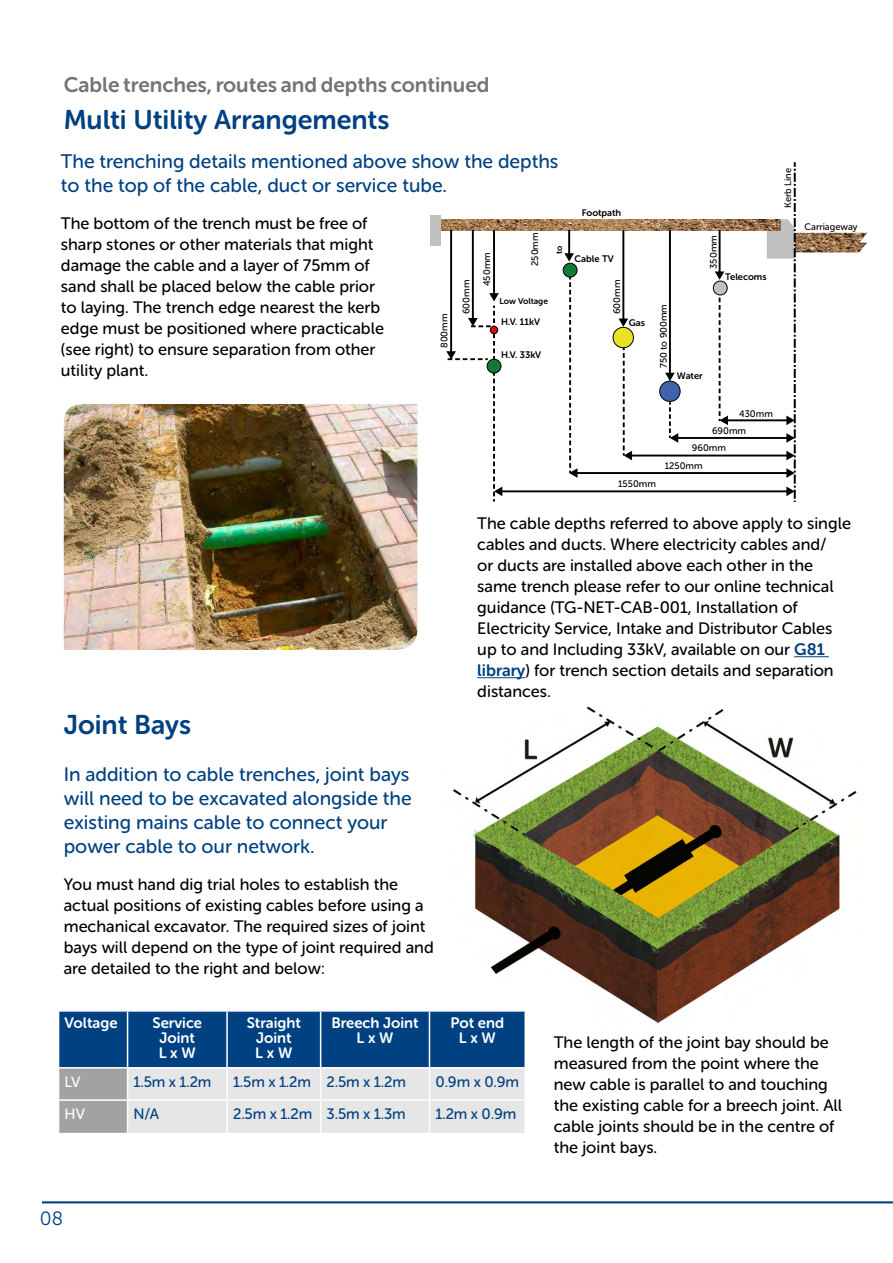
<style>
.page{position:relative;width:893px;height:1263px;background:#fff}
.page>*{position:absolute;margin:0;border:0;box-sizing:border-box;transform-origin:0 0}
.t1{font:27px "Museo Sans Rounded 700";color:#004182}
.t2{font:21px "Museo Sans Rounded 700";color:#757474}
.t3{font:19.5px/24px "Museo Sans Rounded 500";color:#004182}
.t4{font:19.05px "Museo Sans Rounded 300";color:#004182}
.t5{font:16.5px/21px "Museo Sans Rounded 500";color:#000}
.t6{font:15px "Museo Sans Rounded 500";letter-spacing:-.01em;color:#004182}
.t7{font:15px/15px "Museo Sans Rounded 700";color:#fff;text-align:center}
.t8{font:15px "Museo Sans Rounded 500";color:#fff}
.t9{font:9.45px "Museo Sans Rounded 500";color:#000}
.t10{font:9.45px "Museo Sans Rounded 700";color:#000}
.t11{font:8.55px "Museo Sans Rounded 700";color:#000}
.s1{font-family:"Museo Sans Rounded 700";color:#004182}
</style>
<div class="page">
<hr style="left:42px;top:1201px;width:851px;height:2px;background:#004182">
<img style="left:64px;top:404px;width:353px;height:246px">
<img style="left:796px;top:233px;width:71px;height:19px">
<img style="left:440px;top:219px;width:327px;height:11px">
<hr style="left:719px;top:230px;width:2px;height:43px;background:#000">
<svg style="left:715px;top:271px;width:9px;height:9px"></svg>
<div style="left:713px;top:281px;width:14px;height:14px;background:#c1c0c0;border-radius:50%"></div>
<div style="left:713px;top:281px;width:15px;height:14px;border:1px solid #000;border-radius:50%"></div>
<hr style="left:726px;top:419px;width:62px;height:2px;background:#000">
<svg style="left:719px;top:292px;width:9px;height:133px"></svg>
<hr style="left:677px;top:437px;width:111px;height:2px;background:#000">
<hr style="left:631px;top:455px;width:157px;height:1px;background:#000">
<hr style="left:576px;top:472px;width:212px;height:2px;background:#000">
<hr style="left:501px;top:490px;width:287px;height:2px;background:#000">
<svg style="left:767px;top:162px;width:29px;height:340px"></svg>
<svg style="left:669px;top:402px;width:9px;height:41px"></svg>
<svg style="left:623px;top:348px;width:9px;height:112px"></svg>
<hr style="left:669px;top:230px;width:2px;height:144px;background:#000">
<svg style="left:665px;top:373px;width:10px;height:8px"></svg>
<hr style="left:622px;top:230px;width:2px;height:90px;background:#000">
<svg style="left:619px;top:319px;width:9px;height:8px"></svg>
<svg style="left:569px;top:278px;width:8px;height:200px"></svg>
<hr style="left:568px;top:230px;width:2px;height:25px;background:#000">
<svg style="left:564px;top:253px;width:10px;height:9px"></svg>
<hr style="left:493px;top:230px;width:2px;height:65px;background:#000">
<div style="left:660px;top:381px;width:20px;height:20px;background:#3f63ad;border-radius:50%"></div>
<div style="left:659px;top:381px;width:22px;height:21px;border:1px solid #000;border-radius:50%"></div>
<div style="left:613px;top:327px;width:20px;height:21px;background:#e9e225;border-radius:50%"></div>
<div style="left:613px;top:327px;width:21px;height:21px;border:1px solid #000;border-radius:50%"></div>
<div style="left:563px;top:263px;width:14px;height:14px;background:#117a34;border-radius:50%"></div>
<div style="left:563px;top:263px;width:15px;height:15px;border:1px solid #000;border-radius:50%"></div>
<div style="left:430px;top:216px;width:10px;height:30px;background:#c1c0c0"></div>
<hr style="left:472px;top:230px;width:2px;height:89px;background:#000">
<hr style="left:450px;top:230px;width:2px;height:123px;background:#000">
<svg style="left:446px;top:293px;width:56px;height:208px"></svg>
<hr style="left:794px;top:656px;width:35px;height:1px;background:#004182">
<hr style="left:477px;top:677px;width:48px;height:1px;background:#004182">
<img style="left:453px;top:706px;width:404px;height:318px">
<svg style="left:59px;top:1012px;width:465px;height:121px;background:#7694b2"></svg>
<hr style="left:127px;top:1012px;width:1px;height:55px;background:#fff">
<hr style="left:226px;top:1012px;width:2px;height:55px;background:#fff">
<hr style="left:320px;top:1012px;width:1px;height:55px;background:#fff">
<hr style="left:429px;top:1010px;width:97px;height:2px;background:#fff">
<hr style="left:429px;top:1012px;width:1px;height:55px;background:#fff">
<hr style="left:524px;top:1012px;width:2px;height:55px;background:#fff">
<hr style="left:58px;top:1067px;width:70px;height:1px;background:#fff">
<hr style="left:128px;top:1067px;width:99px;height:1px;background:#fff">
<hr style="left:127px;top:1068px;width:1px;height:31px;background:#fff">
<hr style="left:227px;top:1067px;width:94px;height:1px;background:#fff">
<hr style="left:226px;top:1068px;width:2px;height:31px;background:#fff">
<hr style="left:321px;top:1067px;width:108px;height:1px;background:#fff">
<hr style="left:320px;top:1068px;width:1px;height:31px;background:#fff">
<hr style="left:429px;top:1067px;width:97px;height:1px;background:#fff">
<hr style="left:429px;top:1068px;width:1px;height:31px;background:#fff">
<hr style="left:58px;top:1099px;width:70px;height:2px;background:#fff">
<hr style="left:128px;top:1099px;width:99px;height:2px;background:#fff">
<hr style="left:127px;top:1101px;width:1px;height:32px;background:#fff">
<hr style="left:227px;top:1099px;width:94px;height:2px;background:#fff">
<hr style="left:226px;top:1101px;width:2px;height:32px;background:#fff">
<hr style="left:321px;top:1099px;width:108px;height:2px;background:#fff">
<hr style="left:320px;top:1101px;width:1px;height:32px;background:#fff">
<hr style="left:429px;top:1099px;width:97px;height:2px;background:#fff">
<hr style="left:429px;top:1101px;width:1px;height:32px;background:#fff">
<p class="t2" style="left:64px;top:73px;width:427px">Cable trenches, routes and depths continued</p>
<h1 class="t1" style="left:64px;top:104px;width:327px">Multi Utility Arrangements</h1>
<p class="t3" style="left:61px;top:149px;width:499px">The trenching details mentioned above show the depths to the top of the cable, duct or service tube.</p>
<p class="t5" style="left:61px;top:213px;width:325px">The bottom of the trench must be free of sharp stones or other materials that might damage the cable and a layer of 75mm of sand shall be placed below the cable prior to laying. The trench edge nearest the kerb edge must be positioned where practicable (see right) to ensure separation from other utility plant.</p>
<p class="t9" style="left:439px;top:348px;width:36px;rotate:-90deg">800mm</p>
<p class="t9" style="left:461px;top:314px;width:36px;rotate:-90deg">600mm</p>
<p class="t9" style="left:482px;top:286px;width:35px;rotate:-90deg">450mm</p>
<p class="t9" style="left:530px;top:266px;width:35px;rotate:-90deg">250mm</p>
<p class="t11" style="left:554px;top:254px;width:10px;rotate:-90deg">to</p>
<p class="t11" style="left:499px;top:296px;width:50px">Low Voltage</p>
<p class="t10" style="left:501px;top:316px;width:41px">H.V. 11kV</p>
<p class="t10" style="left:501px;top:349px;width:42px">H.V. 33kV</p>
<p class="t10" style="left:582px;top:207px;width:41px">Footpath</p>
<p class="t10" style="left:575px;top:253px;width:41px">Cable TV</p>
<p class="t9" style="left:612px;top:314px;width:36px;rotate:-90deg">600mm</p>
<p class="t10" style="left:629px;top:317px;width:18px">Gas</p>
<p class="t9" style="left:658px;top:368px;width:65px;rotate:-90deg">750 to 900mm</p>
<p class="t9" style="left:708px;top:269px;width:35px;rotate:-90deg">350mm</p>
<p class="t10" style="left:725px;top:271px;width:43px">Telecoms</p>
<p class="t10" style="left:677px;top:371px;width:27px">Water</p>
<p class="t9" style="left:783px;top:208px;width:41px;rotate:-90deg">Kerb Line</p>
<p class="t9" style="left:618px;top:479px;width:39px">1550mm</p>
<p class="t9" style="left:739px;top:408px;width:35px">430mm</p>
<p class="t9" style="left:712px;top:426px;width:36px">690mm</p>
<p class="t9" style="left:692px;top:443px;width:36px">960mm</p>
<p class="t9" style="left:665px;top:460px;width:39px">1250mm</p>
<p class="t9" style="left:804px;top:222px;width:55px">Carriageway</p>
<h1 class="t1" style="left:64px;top:710px;width:129px">Joint Bays</h1>
<p class="t5" style="left:477px;top:513px;width:375px">The cable depths referred to above apply to single cables and ducts. Where electricity cables and/<br>or ducts are installed above each other in the same trench please refer to our online technical guidance (TG-NET-CAB-001, Installation of Electricity Service, Intake and Distributor Cables up to and Including 33kV, available on our <span class="s1">G81 library</span>) for trench section details and separation distances.</p>
<p class="t3" style="left:64px;top:762px;width:349px">In addition to cable trenches, joint bays will need to be excavated alongside the existing mains cable to connect your power cable to our network.</p>
<p class="t5" style="left:64px;top:874px;width:371px">You must hand dig trial holes to establish the actual positions of existing cables before using a mechanical excavator. The required sizes of joint bays will depend on the type of joint required and are detailed to the right and below:</p>
<p class="t7" style="left:65px;top:1015px;width:54px">Voltage</p>
<p class="t7" style="left:152px;top:1015px;width:51px">Service<br>Joint<br>L x W</p>
<p class="t7" style="left:247px;top:1015px;width:56px">Straight<br>Joint<br>L x W</p>
<p class="t7" style="left:331px;top:1015px;width:89px">Breech Joint<br>L x W</p>
<p class="t7" style="left:451px;top:1015px;width:55px">Pot end<br>L x W</p>
<p class="t8" style="left:65px;top:1073px;width:17px">LV</p>
<p class="t6" style="left:134px;top:1073px;width:79px">1.5m x 1.2m</p>
<p class="t6" style="left:233px;top:1073px;width:174px">1.5m x 1.2m 2.5m x 1.2m</p>
<p class="t6" style="left:435px;top:1073px;width:85px">0.9m x 0.9m</p>
<p class="t8" style="left:65px;top:1105px;width:22px">HV</p>
<p class="t6" style="left:134px;top:1105px;width:27px">N/A</p>
<p class="t6" style="left:233px;top:1105px;width:174px">2.5m x 1.2m 3.5m x 1.3m</p>
<p class="t6" style="left:435px;top:1105px;width:82px">1.2m x 0.9m</p>
<p class="t4" style="left:40px;top:1208px;width:25px">08</p>
<p class="t5" style="left:554px;top:1032px;width:290px">The length of the joint bay should be measured from the point where the new cable is parallel to and touching the existing cable for a breech joint. All cable joints should be in the centre of the joint bays.</p>
</div>
